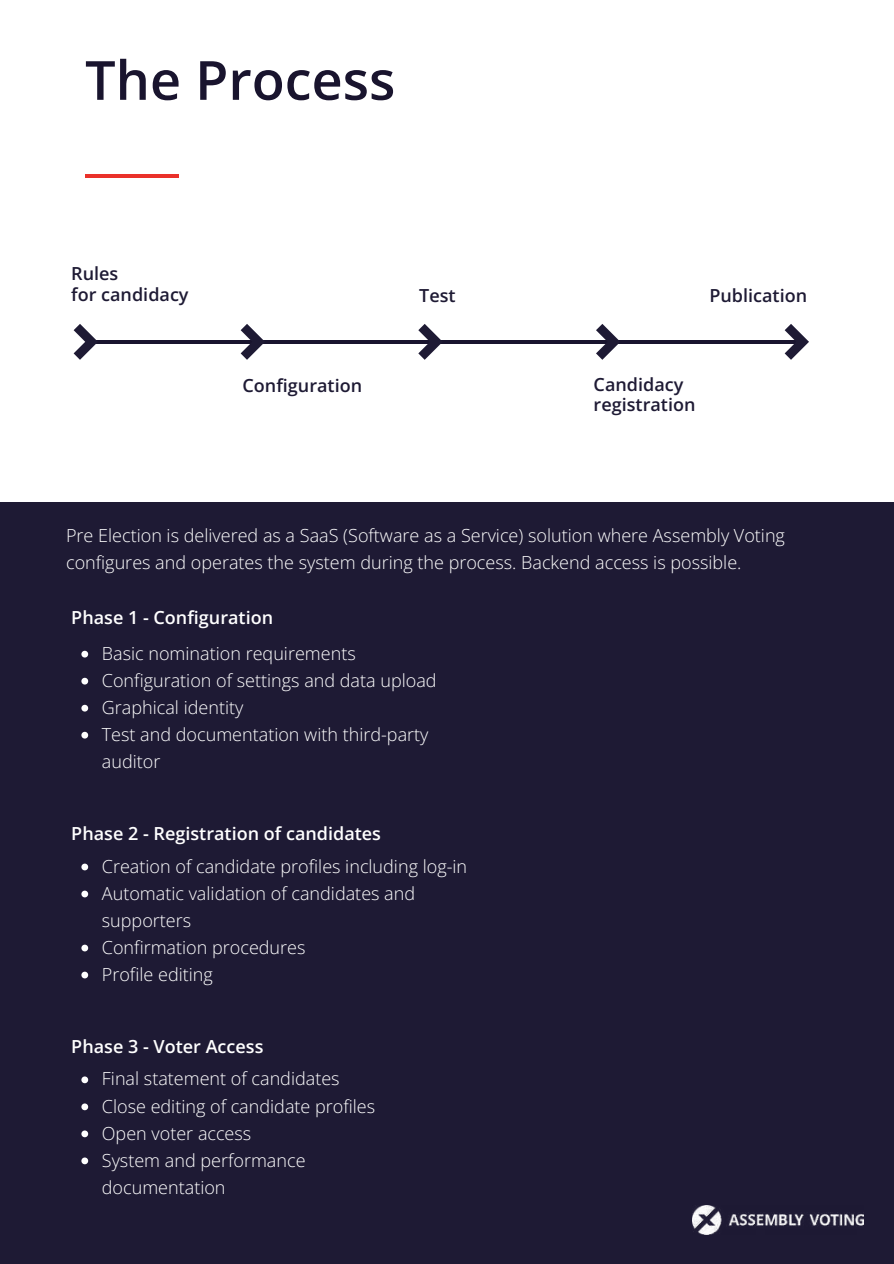
<style>
.page{position:relative;width:894px;height:1264px;background:#fff}
.page>*{position:absolute;margin:0;border:0;box-sizing:border-box;transform-origin:0 0}
.t1{font:600 54px "Open Sans";color:#19142e}
.t2{font:300 18px/27px "Open Sans";color:#fff}
.t3{font:600 18px "Open Sans";color:#fff}
.t4{font:600 18px/20.2px "Open Sans";color:#1e1a34}
</style>
<div class="page">
<hr style="left:85px;top:174px;width:94px;height:3px;background:#ea312a">
<div style="left:0;top:502px;width:893px;height:761px;background:#1e1a34"></div>
<hr style="left:89px;top:341px;width:717px;height:3px;background:#19142e">
<svg style="left:74px;top:324px;width:24px;height:36px"></svg>
<svg style="left:240px;top:324px;width:25px;height:36px"></svg>
<svg style="left:418px;top:324px;width:24px;height:36px"></svg>
<svg style="left:595px;top:324px;width:25px;height:36px"></svg>
<svg style="left:784px;top:324px;width:24px;height:36px"></svg>
<img style="left:692px;top:1205px;width:171px;height:29px">
<svg style="left:81px;top:1076px;width:7px;height:7px"></svg>
<svg style="left:81px;top:1103px;width:7px;height:7px"></svg>
<svg style="left:81px;top:1130px;width:7px;height:7px"></svg>
<svg style="left:81px;top:1157px;width:7px;height:7px"></svg>
<svg style="left:81px;top:863px;width:7px;height:7px"></svg>
<svg style="left:81px;top:890px;width:7px;height:7px"></svg>
<svg style="left:81px;top:944px;width:7px;height:7px"></svg>
<svg style="left:81px;top:971px;width:7px;height:7px"></svg>
<svg style="left:81px;top:650px;width:7px;height:7px"></svg>
<svg style="left:81px;top:677px;width:7px;height:7px"></svg>
<svg style="left:81px;top:704px;width:7px;height:7px"></svg>
<svg style="left:81px;top:731px;width:7px;height:7px"></svg>
<h1 class="t1" style="left:85px;top:43px;width:311px">The Process</h1>
<p class="t4" style="left:71px;top:263px;width:119px">Rules<br>for candidacy</p>
<p class="t4" style="left:242px;top:375px;width:121px">Configuration</p>
<p class="t4" style="left:419px;top:284px;width:38px">Test</p>
<p class="t4" style="left:709px;top:284px;width:99px">Publication</p>
<p class="t4" style="left:593px;top:374px;width:103px">Candidacy registration</p>
<p class="t2" style="left:66px;top:521px;width:720px">Pre Election is delivered as a SaaS (Software as a Service) solution where Assembly Voting configures and operates the system during the process. Backend access is possible.</p>
<p class="t3" style="left:71px;top:605px;width:203px">Phase 1 - Configuration</p>
<p class="t2" style="left:102px;top:639px;width:336px">Basic nomination requirements<br>Configuration of settings and data upload<br>Graphical identity<br>Test and documentation with third-party auditor</p>
<p class="t3" style="left:71px;top:821px;width:311px">Phase 2 - Registration of candidates</p>
<p class="t2" style="left:102px;top:852px;width:367px">Creation of candidate profiles including log-in<br>Automatic validation of candidates and supporters<br>Confirmation procedures<br>Profile editing</p>
<p class="t3" style="left:71px;top:1033px;width:194px">Phase 3 - Voter Access</p>
<p class="t2" style="left:102px;top:1064px;width:275px">Final statement of candidates<br>Close editing of candidate profiles<br>Open voter access<br>System and performance documentation</p>
</div>
